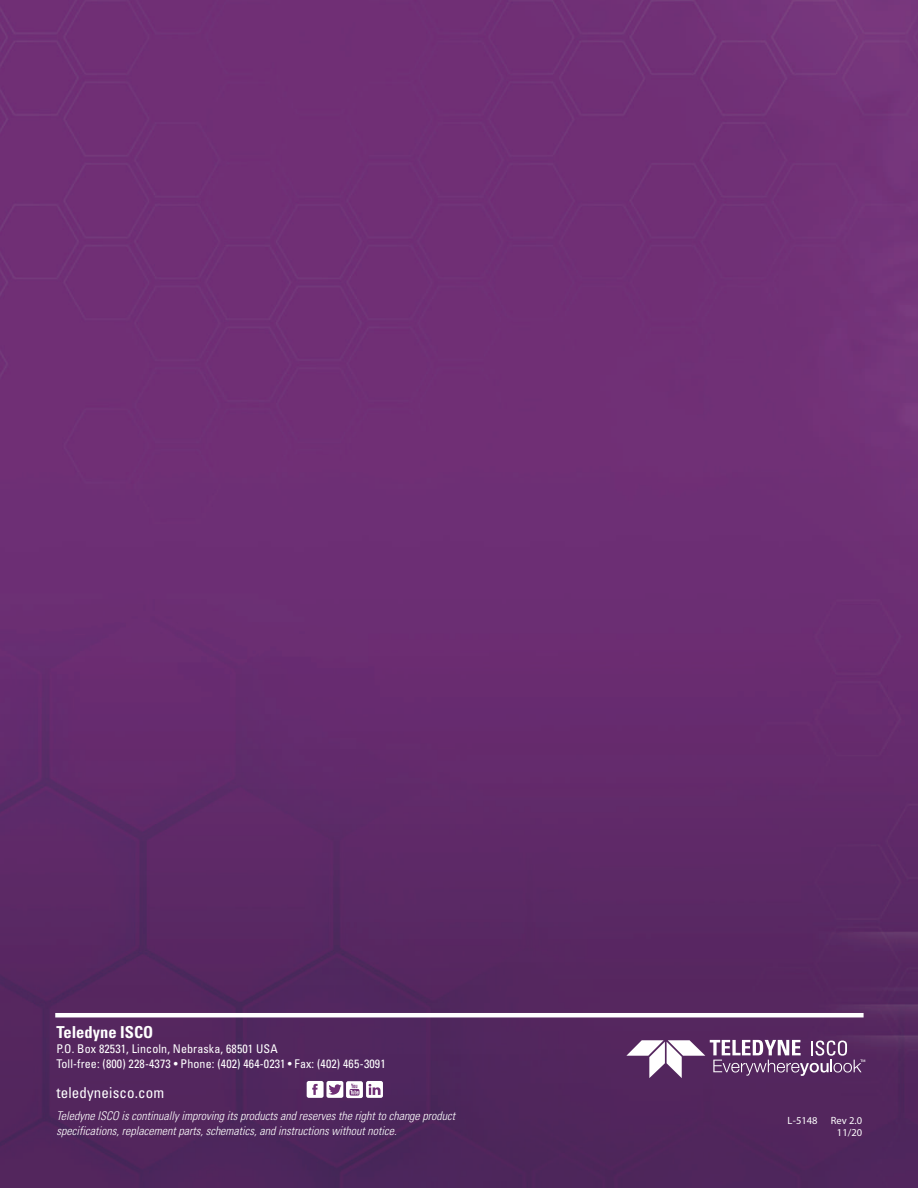
<style>
.page{position:relative;width:918px;height:1188px;background:#fff}
.page>*{position:absolute;margin:0;border:0;box-sizing:border-box;transform-origin:0 0}
.t1{font:700 condensed 16.5px "Univers";color:#fff}
.t2{font:condensed 15px "Univers";letter-spacing:.01em;color:#fff}
.t3{font:italic 300 condensed 12px/15px "Univers";color:#fff}
.t4{font:condensed 12px/15px "Univers";letter-spacing:.01em;color:#fff}
.t5{font:10.5px/12.6px "Myriad Pro";color:#fff;text-align:center}
</style>
<div class="page">
<img style="left:0;top:0;width:918px;height:1188px">
<hr style="left:55px;top:1013px;width:809px;height:4px;background:#fff">
<div style="left:307px;top:1081px;width:17px;height:17px;background:#fff;border-radius:2px"></div>
<svg style="left:312px;top:1084px;width:6px;height:11px"></svg>
<div style="left:326px;top:1081px;width:17px;height:17px;background:#fff;border-radius:2px"></div>
<svg style="left:328px;top:1084px;width:14px;height:11px"></svg>
<div style="left:366px;top:1081px;width:17px;height:17px;background:#fff;border-radius:2px"></div>
<svg style="left:369px;top:1084px;width:12px;height:11px"></svg>
<div style="left:346px;top:1081px;width:17px;height:17px;background:#fff;border-radius:2px"></div>
<svg style="left:350px;top:1084px;width:9px;height:12px"></svg>
<svg style="left:626px;top:1040px;width:239px;height:38px"></svg>
<h1 class="t1" style="left:56px;top:1022px;width:98px">Teledyne ISCO</h1>
<p class="t4" style="left:56px;top:1041px;width:331px">P.O. Box 82531, Lincoln, Nebraska, 68501 USA<br>Toll-free: (800) 228-4373 • Phone: (402) 464-0231 • Fax: (402) 465-3091</p>
<p class="t2" style="left:56px;top:1084px;width:110px">teledyneisco.com</p>
<p class="t3" style="left:56px;top:1108px;width:400px">Teledyne ISCO is continually improving its products and reserves the right to change product specifications, replacement parts, schematics, and instructions without notice.</p>
<p class="t5" style="left:788px;top:1114px;width:32px">L-5148</p>
<p class="t5" style="left:831px;top:1114px;width:33px">Rev 2.0<br>11/20</p>
</div>
